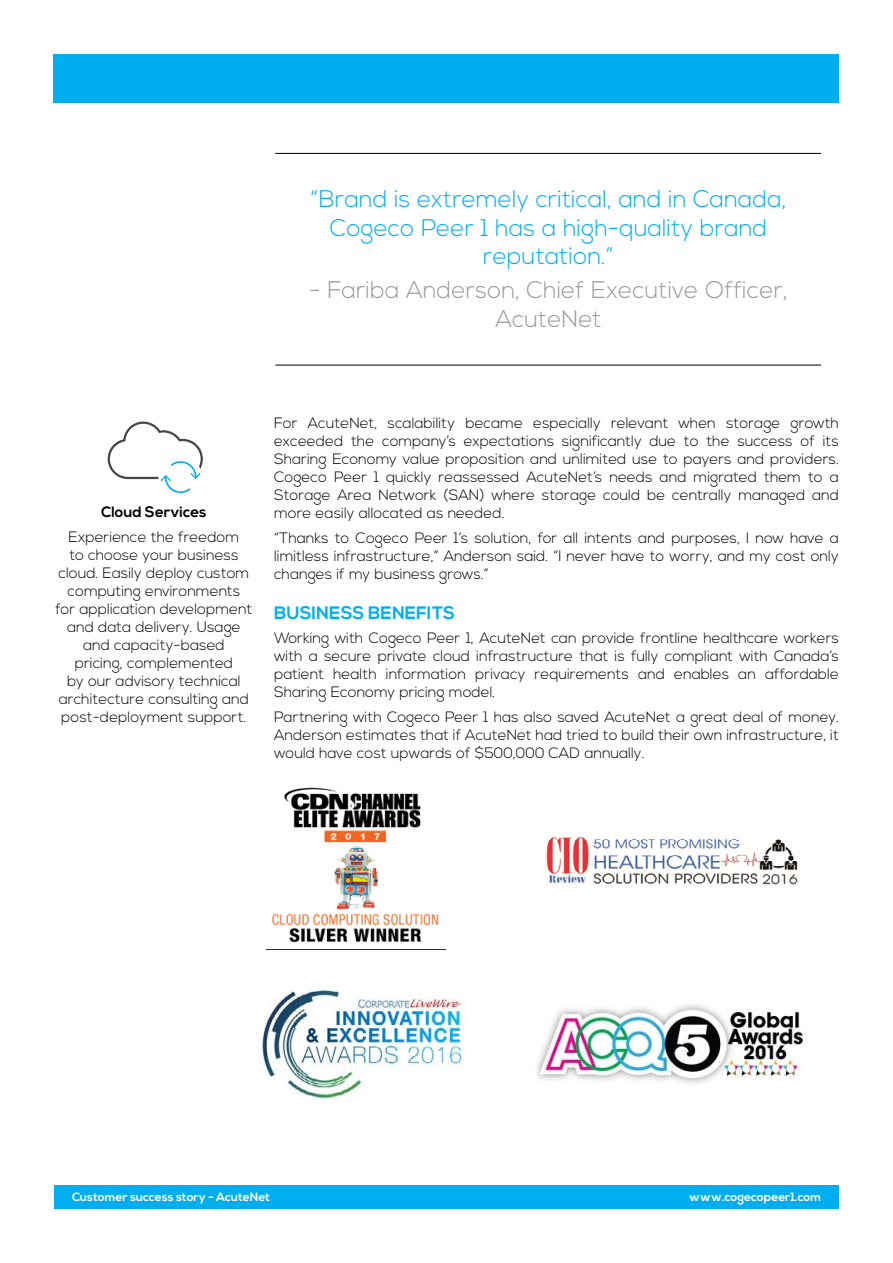
<style>
.page{position:relative;width:893px;height:1263px;background:#fff}
.page>*{position:absolute;margin:0;border:0;box-sizing:border-box;transform-origin:0 0}
.t1{font:300 24px/28.8px "Nexa";color:#00aeef;text-align:center}
.t2{font:300 24px/28.8px "Nexa";color:#9a9a9b;text-align:center}
.t3{font:700 18px "Nexa";color:#00aeef}
.t4{font:300 15px/18px "Nexa";color:#000;text-align:justify}
.t5{font:700 15px "Nexa";color:#000}
.t6{font:700 12px "Nexa";color:#fff}
</style>
<div class="page">
<div style="left:54px;top:1185px;width:785px;height:24px;background:#00aeef"></div>
<div style="left:54px;top:54px;width:785px;height:48px;background:#00aeef"></div>
<hr style="left:275px;top:153px;width:546px;height:1px;background:#000">
<hr style="left:275px;top:365px;width:546px;height:1px;background:#000">
<svg style="left:108px;top:422px;width:95px;height:71px"></svg>
<img style="left:272px;top:787px;width:167px;height:156px">
<img style="left:546px;top:836px;width:252px;height:49px">
<img style="left:262px;top:989px;width:203px;height:110px">
<img style="left:537px;top:1004px;width:267px;height:80px">
<h1 class="t1" style="left:311px;top:185px;width:477px">“Brand is extremely critical, and in Canada,<br>Cogeco Peer 1 has a high-quality brand reputation.”</h1>
<h1 class="t2" style="left:309px;top:276px;width:480px">- Fariba Anderson, Chief Executive Officer,<br>AcuteNet</h1>
<p class="t5" style="left:101px;top:503px;width:107px">Cloud Services</p>
<p class="t4" style="left:56px;top:529px;width:198px;text-align:center">Experience the freedom<br>to choose your business cloud. Easily deploy custom computing environments<br>for application development and data delivery. Usage and capacity-based<br>pricing, complemented<br>by our advisory technical architecture consulting and post-deployment support.</p>
<p class="t4" style="left:274px;top:414px;width:566px">For AcuteNet, scalability became especially relevant when storage growth exceeded the company’s expectations significantly due to the success of its Sharing Economy value proposition and unlimited use to payers and providers.<br>Cogeco Peer 1 quickly reassessed AcuteNet’s needs and migrated them to a Storage Area Network (SAN) where storage could be centrally managed and more easily allocated as needed.</p>
<p class="t4" style="left:274px;top:530px;width:566px">“Thanks to Cogeco Peer 1’s solution, for all intents and purposes, I now have a limitless infrastructure,” Anderson said. “I never have to worry, and my cost only changes if my business grows.”</p>
<p class="t3" style="left:274px;top:602px;width:183px">BUSINESS BENEFITS</p>
<p class="t4" style="left:274px;top:629px;width:566px">Working with Cogeco Peer 1, AcuteNet can provide frontline healthcare workers with a secure private cloud infrastructure that is fully compliant with Canada’s patient health information privacy requirements and enables an affordable Sharing Economy pricing model.</p>
<p class="t4" style="left:274px;top:709px;width:566px">Partnering with Cogeco Peer 1 has also saved AcuteNet a great deal of money.<br>Anderson estimates that if AcuteNet had tried to build their own infrastructure, it would have cost upwards of $500,000 CAD annually.</p>
<p class="t6" style="left:72px;top:1189px;width:200px">Customer success story - AcuteNet</p>
<p class="t6" style="left:689px;top:1189px;width:133px">www.cogecopeer1.com</p>
</div>
